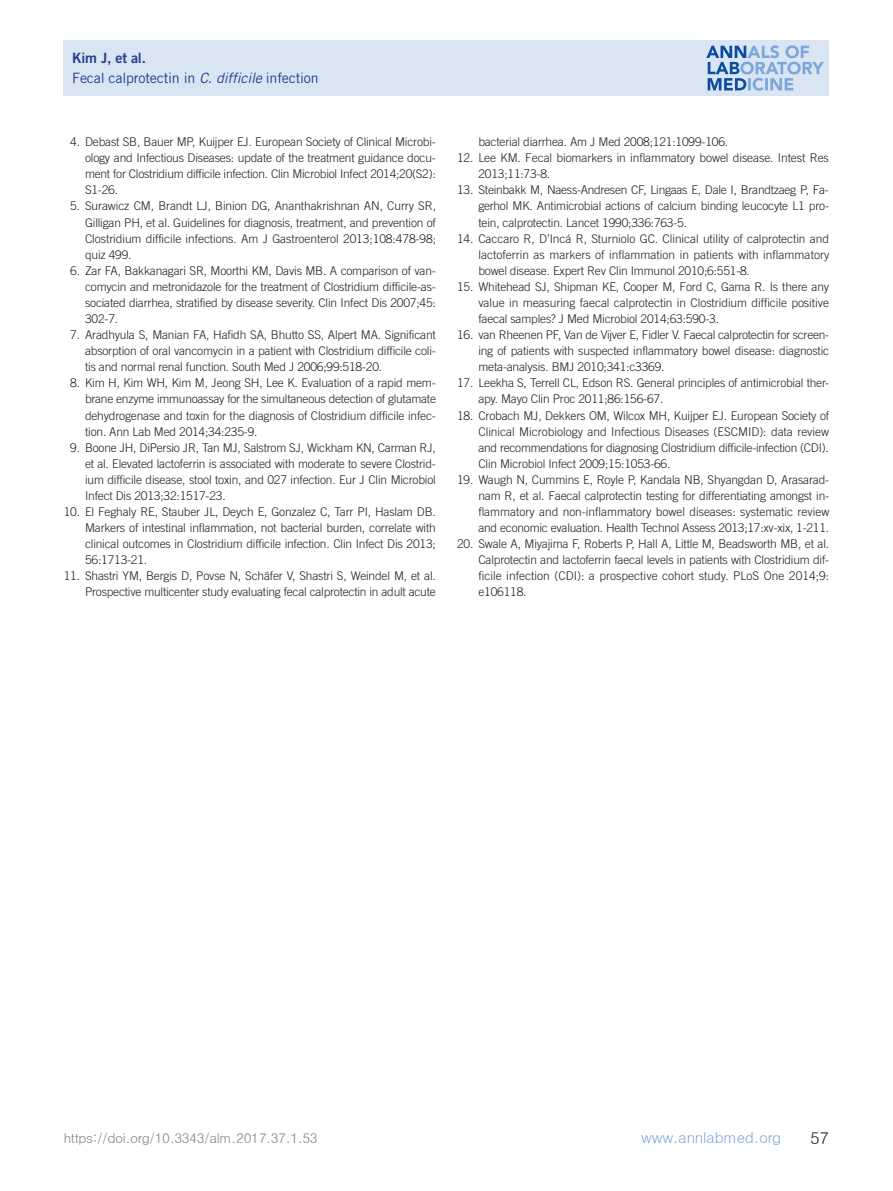
<style>
.page{position:relative;width:893px;height:1191px;background:#fff}
.page>*{position:absolute;margin:0;border:0;box-sizing:border-box;transform-origin:0 0}
.t1{font:16.5px "Dotum";color:#231f20}
.t2{font:15px "Dotum";letter-spacing:-.02em;color:#7ca7d8}
.t3{font:14.25px "Trade Gothic LT Std";letter-spacing:-.015em;color:#253f8e}
.t4{font:14.25px "Trade Gothic LT Std Bd 2";letter-spacing:-.015em;color:#253f8e}
.t5{font:13.5px "Dotum";letter-spacing:-.03em;color:#808285}
.참고문헌_2{font:300 12px/16px "Trade Gothic LT Std";letter-spacing:-.015em;color:#231f20;text-align:justify}
.참고문헌_1{font:300 12px/16px "Trade Gothic LT Std";letter-spacing:-.015em;color:#231f20;text-align:justify}
.s1{font-style:italic}
</style>
<div class="page">
<div style="left:64px;top:40px;width:765px;height:56px;background:#dae5f4"></div>
<svg style="left:706px;top:45px;width:118px;height:46px"></svg>
<p class="t4" style="left:72px;top:49px;width:75px">Kim J, et al.</p>
<p class="t3" style="left:72px;top:69px;width:248px">Fecal calprotectin in <span class="s1">C. difficile</span> infection</p>
<p class="참고문헌_1" style="left:85px;top:134px;width:352px;text-indent:-15px">4. Debast SB, Bauer MP, Kuijper EJ. European Society of Clinical Microbi&shy;ology and Infectious Diseases: update of the treatment guidance docu&shy;ment for Clostridium difficile infection. Clin Microbiol Infect 2014;20(S2):<br>S1-26.</p>
<p class="참고문헌_1" style="left:85px;top:198px;width:353px;text-indent:-15px">5. Surawicz CM, Brandt LJ, Binion DG, Ananthakrishnan AN, Curry SR, Gilligan PH, et al. Guidelines for diagnosis, treatment, and prevention of Clostridium difficile infections. Am J Gastroenterol 2013;108:478-98; quiz 499.</p>
<p class="참고문헌_1" style="left:85px;top:262px;width:352px;text-indent:-15px">6. Zar FA, Bakkanagari SR, Moorthi KM, Davis MB. A comparison of van&shy;comycin and metronidazole for the treatment of Clostridium difficile-as&shy;sociated diarrhea, stratified by disease severity. Clin Infect Dis 2007;45:<br>302-7.</p>
<p class="참고문헌_1" style="left:85px;top:327px;width:352px;text-indent:-15px">7. Aradhyula S, Manian FA, Hafidh SA, Bhutto SS, Alpert MA. Significant absorption of oral vancomycin in a patient with Clostridium difficile coli&shy;tis and normal renal function. South Med J 2006;99:518-20.</p>
<p class="참고문헌_1" style="left:85px;top:375px;width:352px;text-indent:-15px">8. Kim H, Kim WH, Kim M, Jeong SH, Lee K. Evaluation of a rapid mem&shy;brane enzyme immunoassay for the simultaneous detection of glutamate dehydrogenase and toxin for the diagnosis of Clostridium difficile infec&shy;tion. Ann Lab Med 2014;34:235-9.</p>
<p class="참고문헌_1" style="left:85px;top:439px;width:352px;text-indent:-15px">9. Boone JH, DiPersio JR, Tan MJ, Salstrom SJ, Wickham KN, Carman RJ, et al. Elevated lactoferrin is associated with moderate to severe Clostrid&shy;ium difficile disease, stool toxin, and 027 infection. Eur J Clin Microbiol Infect Dis 2013;32:1517-23.</p>
<p class="참고문헌_2" style="left:85px;top:503px;width:352px;text-indent:-21px">10. El Feghaly RE, Stauber JL, Deych E, Gonzalez C, Tarr PI, Haslam DB.<br>Markers of intestinal inflammation, not bacterial burden, correlate with clinical outcomes in Clostridium difficile infection. Clin Infect Dis 2013; 56:1713-21.</p>
<p class="참고문헌_2" style="left:64px;top:568px;width:374px;text-align:right">11. Shastri YM, Bergis D, Povse N, Schäfer V, Shastri S, Weindel M, et al.<br>Prospective multicenter study evaluating fecal calprotectin in adult acute</p>
<p class="참고문헌_2" style="left:478px;top:134px;width:251px">bacterial diarrhea. Am J Med 2008;121:1099-106.</p>
<p class="참고문헌_2" style="left:478px;top:150px;width:352px;text-indent:-21px">12. Lee KM. Fecal biomarkers in inflammatory bowel disease. Intest Res<br>2013;11:73-8.</p>
<p class="참고문헌_2" style="left:478px;top:182px;width:352px;text-indent:-21px">13. Steinbakk M, Naess-Andresen CF, Lingaas E, Dale I, Brandtzaeg P, Fa&shy;gerhol MK. Antimicrobial actions of calcium binding leucocyte L1 pro&shy;tein, calprotectin. Lancet 1990;336:763-5.</p>
<p class="참고문헌_2" style="left:478px;top:230px;width:352px;text-indent:-21px">14. Caccaro R, D’Incá R, Sturniolo GC. Clinical utility of calprotectin and lactoferrin as markers of inflammation in patients with inflammatory bowel disease. Expert Rev Clin Immunol 2010;6:551-8.</p>
<p class="참고문헌_2" style="left:478px;top:278px;width:352px;text-indent:-21px">15. Whitehead SJ, Shipman KE, Cooper M, Ford C, Gama R. Is there any value in measuring faecal calprotectin in Clostridium difficile positive faecal samples? J Med Microbiol 2014;63:590-3.</p>
<p class="참고문헌_2" style="left:478px;top:327px;width:352px;text-indent:-21px">16. van Rheenen PF, Van de Vijver E, Fidler V. Faecal calprotectin for screen&shy;ing of patients with suspected inflammatory bowel disease: diagnostic meta-analysis. BMJ 2010;341:c3369.</p>
<p class="참고문헌_2" style="left:478px;top:375px;width:352px;text-indent:-21px">17. Leekha S, Terrell CL, Edson RS. General principles of antimicrobial ther&shy;apy. Mayo Clin Proc 2011;86:156-67.</p>
<p class="참고문헌_2" style="left:478px;top:407px;width:352px;text-indent:-21px">18. Crobach MJ, Dekkers OM, Wilcox MH, Kuijper EJ. European Society of Clinical Microbiology and Infectious Diseases (ESCMID): data review and recommendations for diagnosing Clostridium difficile-infection (CDI).<br>Clin Microbiol Infect 2009;15:1053-66.</p>
<p class="참고문헌_2" style="left:478px;top:471px;width:352px;text-indent:-21px">19. Waugh N, Cummins E, Royle P, Kandala NB, Shyangdan D, Arasarad&shy;nam R, et al. Faecal calprotectin testing for differentiating amongst in&shy;flammatory and non-inflammatory bowel diseases: systematic review and economic evaluation. Health Technol Assess 2013;17:xv-xix, 1-211.</p>
<p class="참고문헌_2" style="left:478px;top:536px;width:352px;text-indent:-21px">20. Swale A, Miyajima F, Roberts P, Hall A, Little M, Beadsworth MB, et al.<br>Calprotectin and lactoferrin faecal levels in patients with Clostridium dif&shy;ficile infection (CDI): a prospective cohort study. PLoS One 2014;9: e106118.</p>
<p class="t5" style="left:64px;top:1131px;width:256px">https://doi.org/10.3343/alm.2017.37.1.53</p>
<p class="t2" style="left:641px;top:1130px;width:142px">www.annlabmed.org</p>
<h1 class="t1" style="left:810px;top:1129px;width:20px">57</h1>
</div>
